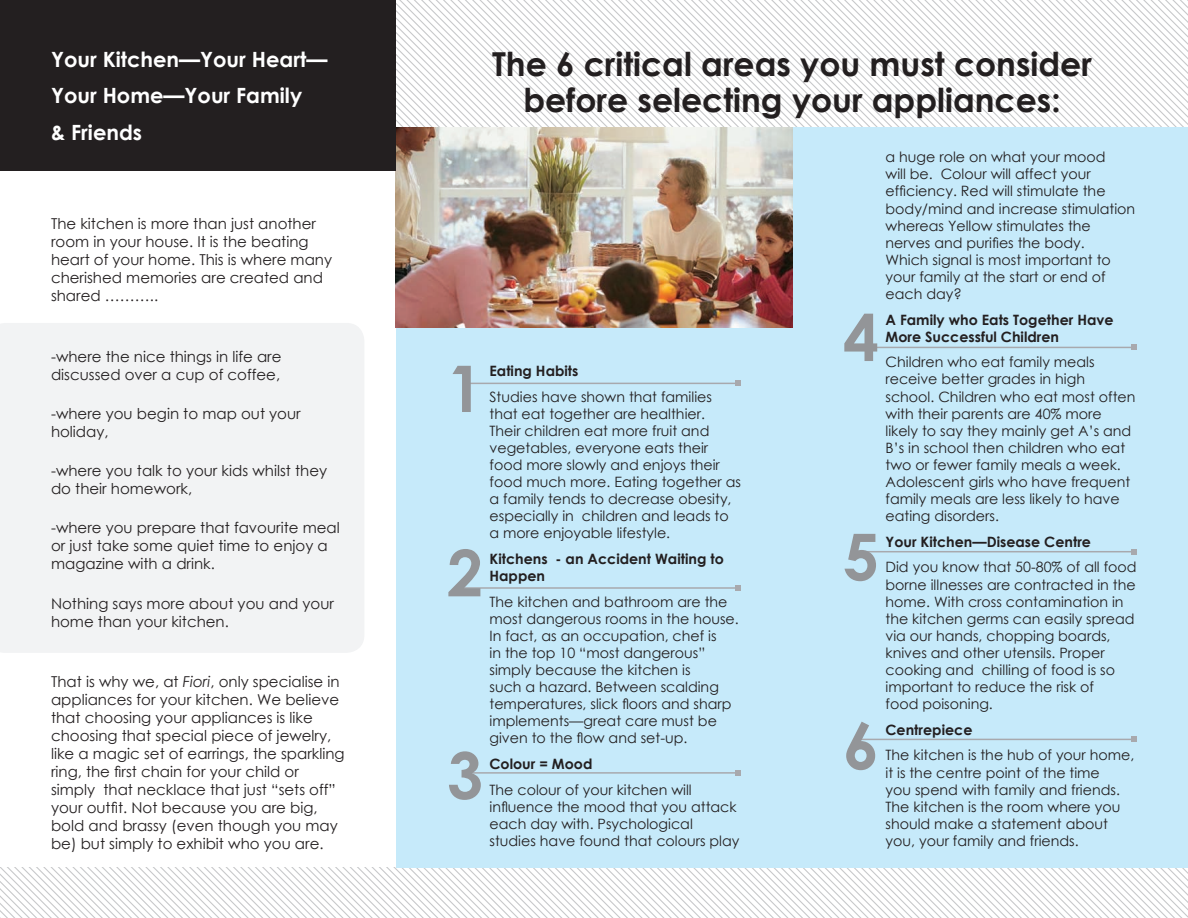
<style>
.page{position:relative;width:1188px;height:918px;background:#fff}
.page>*{position:absolute;margin:0;border:0;box-sizing:border-box;transform-origin:0 0}
.t1{font:700 64.35px "Century Gothic";color:#939598}
.t2{font:700 33px/36.6px "Century Gothic";color:#231f20;text-align:center}
.t3{font:700 21px/36.6px "Century Gothic";color:#fff}
.t4{font:15px/18px "Century Gothic";color:#231f20}
.t5{font:14.25px/17.1px "Century Gothic";color:#231f20}
.t6{font:700 14.25px/17.1px "Century Gothic";color:#231f20}
.s1{font-style:italic}
</style>
<div class="page">
<svg style="left:396px;top:0;width:792px;height:127px"></svg>
<svg style="left:0;top:867px;width:1188px;height:51px"></svg>
<div style="left:396px;top:127px;width:792px;height:740px;background:#c6eafa"></div>
<img style="left:396px;top:127px;width:396px;height:201px">
<div style="left:0;top:0;width:396px;height:170px;background:#231f20"></div>
<hr style="left:464px;top:383px;width:274px;height:1px;background:#a8a9ad">
<svg style="left:735px;top:380px;width:6px;height:6px"></svg>
<hr style="left:461px;top:587px;width:277px;height:2px;background:#a8a9ad">
<svg style="left:735px;top:585px;width:6px;height:6px"></svg>
<hr style="left:469px;top:772px;width:269px;height:2px;background:#a8a9ad">
<svg style="left:735px;top:770px;width:6px;height:6px"></svg>
<hr style="left:870px;top:347px;width:264px;height:1px;background:#a8a9ad">
<svg style="left:1131px;top:344px;width:6px;height:6px"></svg>
<hr style="left:855px;top:551px;width:279px;height:1px;background:#a8a9ad">
<svg style="left:1131px;top:549px;width:6px;height:6px"></svg>
<hr style="left:859px;top:739px;width:275px;height:1px;background:#a8a9ad">
<svg style="left:1131px;top:736px;width:6px;height:6px"></svg>
<div style="left:0;top:323px;width:364px;height:330px;background:#f2f3f4"></div>
<p class="t3" style="left:51px;top:40px;width:278px">Your Kitchen—Your Heart—<br>Your Home—Your Family<br>&amp; Friends</p>
<p class="t4" style="left:51px;top:214px;width:283px">The kitchen is more than just another room in your house. It is the beating heart of your home. This is where many cherished memories are created and shared ………..</p>
<p class="t4" style="left:51px;top:347px;width:232px">-where the nice things in life are discussed over a cup of coffee,</p>
<p class="t4" style="left:51px;top:404px;width:251px">-where you begin to map out your holiday,</p>
<p class="t4" style="left:51px;top:461px;width:278px">-where you talk to your kids whilst they do their homework,</p>
<p class="t4" style="left:51px;top:519px;width:290px">-where you prepare that favourite meal or just take some quiet time to enjoy a magazine with a drink.</p>
<p class="t4" style="left:51px;top:594px;width:285px">Nothing says more about you and your home than your kitchen.</p>
<p class="t4" style="left:51px;top:672px;width:295px">That is why we, at <span class="s1">Fiori</span>, only specialise in appliances for your kitchen. We believe that choosing your appliances is like choosing that special piece of jewelry, like a magic set of earrings, the sparkling ring, the first chain for your child or simply that necklace that just “sets off” your outfit. Not because you are big, bold and brassy (even though you may be) but simply to exhibit who you are.</p>
<p class="t2" style="left:492px;top:44px;width:601px">The 6 critical areas you must consider before selecting your appliances:</p>
<p class="t1" style="left:447px;top:340px;width:38px">1</p>
<p class="t1" style="left:447px;top:524px;width:38px">2</p>
<p class="t1" style="left:447px;top:727px;width:38px">3</p>
<p class="t6" style="left:490px;top:362px;width:90px">Eating Habits</p>
<p class="t5" style="left:490px;top:388px;width:253px">Studies have shown that families that eat together are healthier.<br>Their children eat more fruit and vegetables, everyone eats their food more slowly and enjoys their food much more. Eating together as a family tends to decrease obesity, especially in children and leads to a more enjoyable lifestyle.</p>
<p class="t6" style="left:490px;top:550px;width:236px">Kitchens - an Accident Waiting to<br>Happen</p>
<p class="t5" style="left:490px;top:593px;width:251px">The kitchen and bathroom are the most dangerous rooms in the house.<br>In fact, as an occupation, chef is<br>in the top 10 “most dangerous” simply because the kitchen is<br>such a hazard. Between scalding temperatures, slick floors and sharp implements—great care must be given to the flow and set-up.</p>
<p class="t6" style="left:490px;top:755px;width:104px">Colour = Mood</p>
<p class="t5" style="left:490px;top:781px;width:251px">The colour of your kitchen will influence the mood that you attack each day with. Psychological studies have found that colours play</p>
<p class="t1" style="left:843px;top:289px;width:38px">4</p>
<p class="t1" style="left:843px;top:508px;width:38px">5</p>
<p class="t1" style="left:843px;top:697px;width:38px">6</p>
<p class="t5" style="left:886px;top:148px;width:251px">a huge role on what your mood<br>will be. Colour will affect your efficiency. Red will stimulate the body/mind and increase stimulation whereas Yellow stimulates the nerves and purifies the body.<br>Which signal is most important to your family at the start or end of each day?</p>
<p class="t6" style="left:886px;top:310px;width:229px">A Family who Eats Together Have<br>More Successful Children</p>
<p class="t5" style="left:886px;top:353px;width:251px">Children who eat family meals receive better grades in high school. Children who eat most often with their parents are 40% more likely to say they mainly get A’s and<br>B’s in school then children who eat two or fewer family meals a week.<br>Adolescent girls who have frequent family meals are less likely to have eating disorders.</p>
<p class="t6" style="left:886px;top:532px;width:207px">Your Kitchen—Disease Centre</p>
<p class="t5" style="left:886px;top:559px;width:253px">Did you know that 50-80% of all food borne illnesses are contracted in the home. With cross contamination in the kitchen germs can easily spread via our hands, chopping boards, knives and other utensils. Proper cooking and chilling of food is so important to reduce the risk of<br>food poisoning.</p>
<p class="t6" style="left:886px;top:720px;width:88px">Centrepiece</p>
<p class="t5" style="left:886px;top:747px;width:250px">The kitchen is the hub of your home, it is the centre point of the time<br>you spend with family and friends.<br>The kitchen is the room where you should make a statement about you, your family and friends.</p>
</div>
